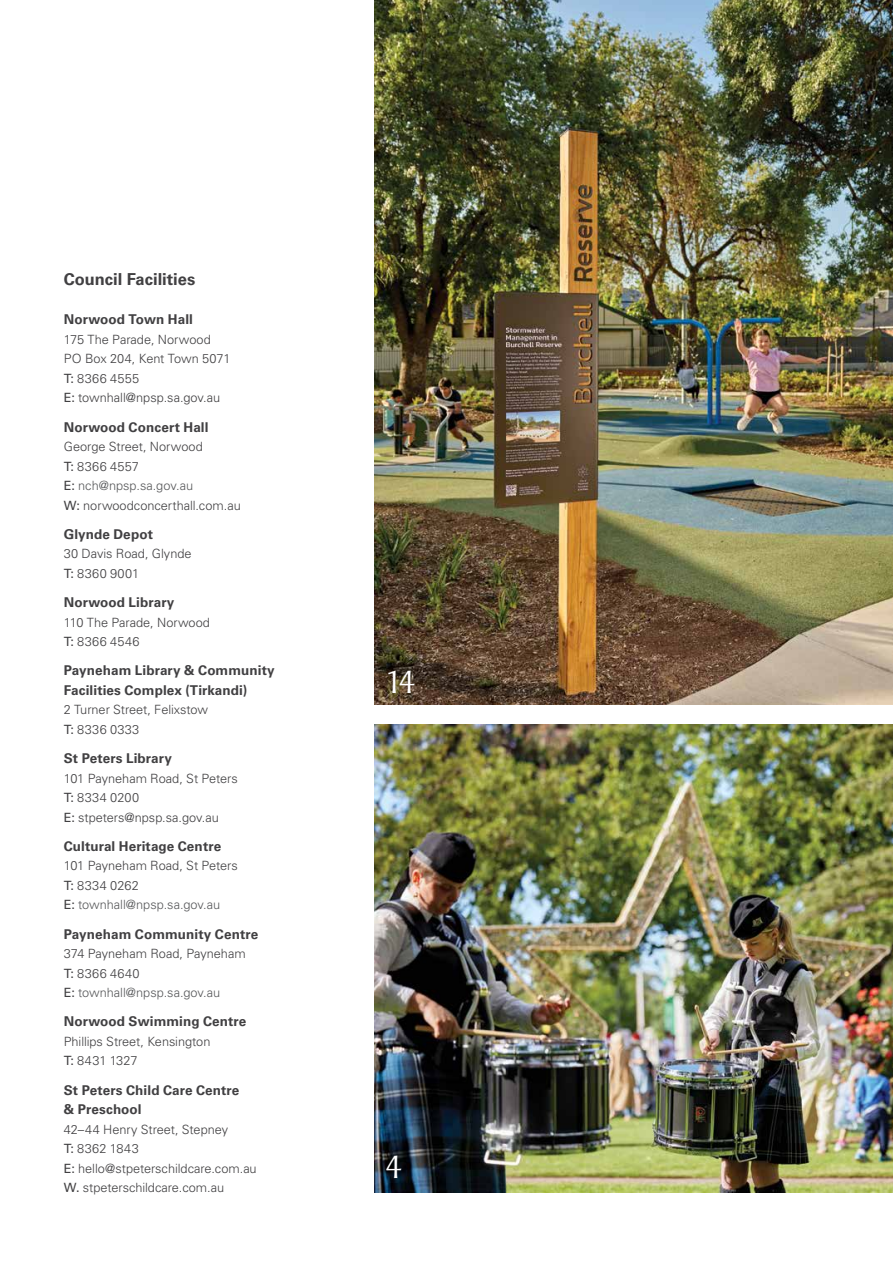
<style>
.page{position:relative;width:893px;height:1263px;background:#fff}
.page>*{position:absolute;margin:0;border:0;box-sizing:border-box;transform-origin:0 0}
.t1{font:300 33px "Strayhorn MT Pro";color:#fff}
.t2{font:700 16.5px "Univers LT Pro 65";color:#414042}
.t3{font:700 13.5px/19.5px "Univers LT Pro 65";letter-spacing:.005em;color:#414042}
.t4{font:300 12.75px/19.5px "Univers LT Pro 45";color:#414042}
.s1{font-family:"Univers LT Pro 55 Roman";font-weight:400}
.s2{color:#58595b}
</style>
<div class="page">
<img style="left:375px;top:724px;width:518px;height:468px">
<img style="left:375px;top:0;width:518px;height:705px">
<svg style="left:374px;top:1142px;width:41px;height:49px;background:#1d2832"></svg>
<p class="t2" style="left:64px;top:268px;width:133px">Council Facilities</p>
<p class="t3" style="left:64px;top:309px;width:131px">Norwood Town Hall</p>
<p class="t4" style="left:64px;top:329px;width:168px">175 The Parade, Norwood<br>PO Box 204, Kent Town 5071<br><span class="s1">T:</span> 8366 4555<br><span class="s1">E:</span> townhall@npsp.sa.gov.au</p>
<p class="t3" style="left:64px;top:416px;width:146px">Norwood Concert Hall</p>
<p class="t4" style="left:64px;top:436px;width:178px">George Street, Norwood<br><span class="s1">T:</span> 8366 4557<br><span class="s1">E:</span> <span class="s2">nch@npsp.sa.gov.au<br></span><span class="s1">W:</span> norwoodconcerthall.com.au</p>
<p class="t3" style="left:64px;top:524px;width:91px">Glynde Depot</p>
<p class="t4" style="left:64px;top:544px;width:129px">30 Davis Road, Glynde<br><span class="s1">T:</span> 8360 9001</p>
<p class="t3" style="left:64px;top:592px;width:112px">Norwood Library</p>
<p class="t4" style="left:64px;top:612px;width:148px">110 The Parade, Norwood<br><span class="s1">T:</span> 8366 4546</p>
<p class="t3" style="left:64px;top:660px;width:212px">Payneham Library &amp; Community<br>Facilities Complex (Tirkandi)</p>
<p class="t4" style="left:64px;top:700px;width:146px">2 Turner Street, Felixstow<br><span class="s1">T:</span> 8336 0333</p>
<p class="t3" style="left:64px;top:748px;width:110px">St Peters Library</p>
<p class="t4" style="left:64px;top:768px;width:175px">101 Payneham Road, St Peters<br><span class="s1">T:</span> 8334 0200<br><span class="s1">E:</span> stpeters@npsp.sa.gov.au</p>
<p class="t3" style="left:64px;top:836px;width:159px">Cultural Heritage Centre</p>
<p class="t4" style="left:64px;top:856px;width:175px">101 Payneham Road, St Peters<br><span class="s1">T:</span> 8334 0262<br><span class="s1">E:</span> <span class="s2">townhall@npsp.sa.gov.au</span></p>
<p class="t3" style="left:64px;top:923px;width:196px">Payneham Community Centre</p>
<p class="t4" style="left:64px;top:943px;width:183px">374 Payneham Road, Payneham<br><span class="s1">T:</span> 8366 4640<br><span class="s1">E:</span> <span class="s2">townhall@npsp.sa.gov.au</span></p>
<p class="t3" style="left:64px;top:1011px;width:184px">Norwood Swimming Centre</p>
<p class="t4" style="left:64px;top:1031px;width:148px">Phillips Street, Kensington<br><span class="s1">T:</span> 8431 1327</p>
<p class="t3" style="left:64px;top:1079px;width:177px">St Peters Child Care Centre &amp; Preschool</p>
<p class="t4" style="left:64px;top:1119px;width:194px">42–44 Henry Street, Stepney<br><span class="s1">T:</span> 8362 1843<br><span class="s1">E:</span> hello@stpeterschildcare.com.au<br><span class="s1">W.</span> stpeterschildcare.com.au</p>
<h1 class="t1" style="left:386px;top:662px;width:30px">14</h1>
<h1 class="t1" style="left:386px;top:1147px;width:17px">4</h1>
</div>
